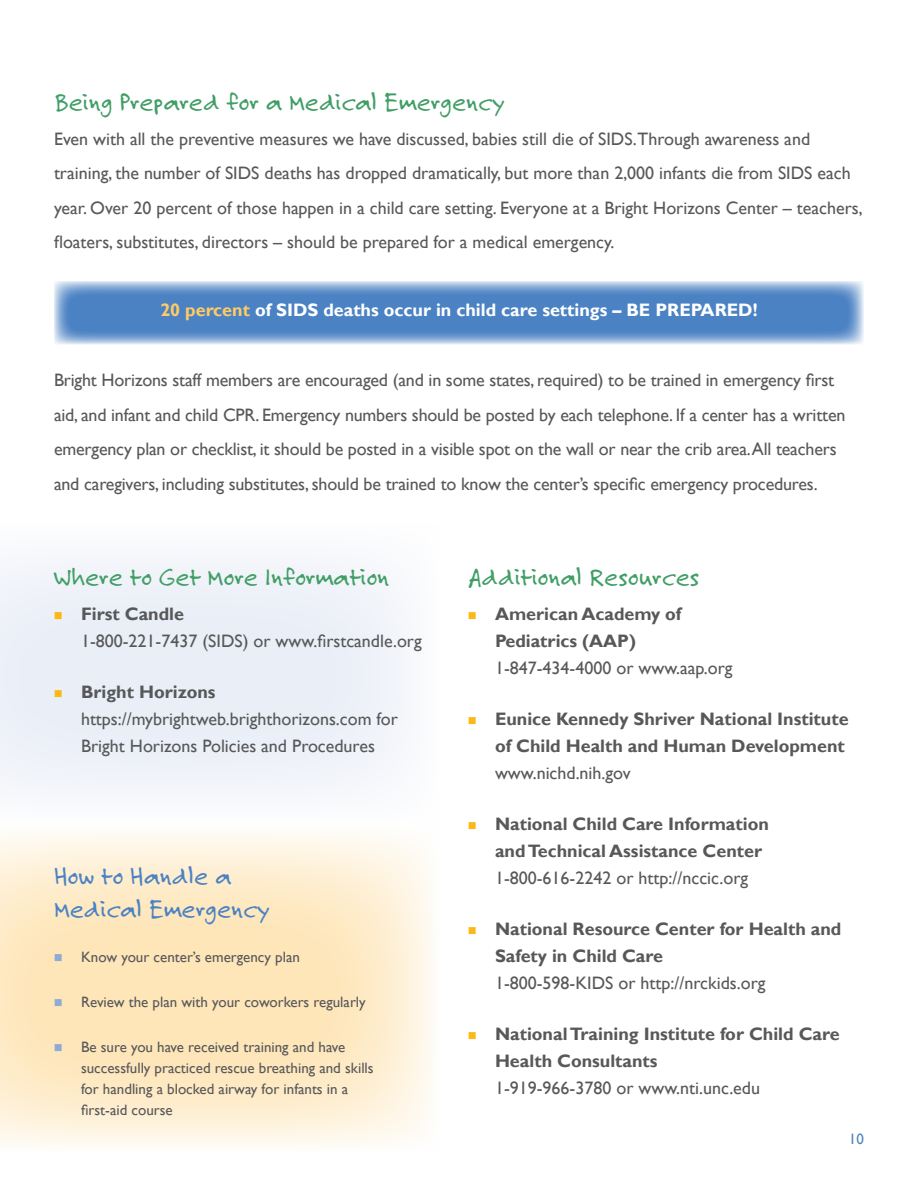
<style>
.page{position:relative;width:918px;height:1188px;background:#fff}
.page>*{position:absolute;margin:0;border:0;box-sizing:border-box;transform-origin:0 0}
.t1{font:27px "Felt Tip Roman";color:#419e66}
.t2{font:27px/32.4px "Felt Tip Roman";color:#4b82c3}
.t3{font:18px/34.5px "Gill Sans";color:#57585a}
.t4{font:700 18px/27px "Gill Sans";color:#57585a}
.t5{font:700 18px "Gill Sans";color:#fff}
.t6{font:15px/21px "Gill Sans";color:#57585a}
.t7{font:15px "Gill Sans";color:#4d83c3}
.s1{color:#fecb64}
</style>
<div class="page">
<div style="left:0;top:523px;width:440px;height:301px;background:#eaeef7"></div>
<svg style="left:54px;top:281px;width:810px;height:63px;background:#6695cc"></svg>
<svg style="left:0;top:833px;width:432px;height:313px;background:#feeccc"></svg>
<svg style="left:55px;top:954px;width:7px;height:7px"></svg>
<svg style="left:55px;top:999px;width:7px;height:7px"></svg>
<svg style="left:55px;top:1044px;width:7px;height:7px"></svg>
<h1 class="t1" style="left:54px;top:86px;width:452px">Being Prepared for a Medical Emergency</h1>
<p class="t3" style="left:54px;top:122px;width:810px">Even with all the preventive measures we have discussed, babies still die of SIDS.Through awareness and training, the number of SIDS deaths has dropped dramatically, but more than 2,000 infants die from SIDS each year. Over 20 percent of those happen in a child care setting. Everyone at a Bright Horizons Center – teachers, floaters, substitutes, directors – should be prepared for a medical emergency.</p>
<p class="t5" style="left:160px;top:299px;width:599px"><span class="s1">20 percent</span> of SIDS deaths occur in child care settings – BE PREPARED!</p>
<p class="t3" style="left:54px;top:363px;width:793px">Bright Horizons staff members are encouraged (and in some states, required) to be trained in emergency first aid, and infant and child CPR. Emergency numbers should be posted by each telephone. If a center has a written emergency plan or checklist, it should be posted in a visible spot on the wall or near the crib area.All teachers and caregivers, including substitutes, should be trained to know the center’s specific emergency procedures.</p>
<h1 class="t1" style="left:54px;top:561px;width:337px">Where to Get More Information</h1>
<p class="t4" style="left:81px;top:600px;width:105px">First Candle</p>
<p class="t3" style="left:81px;top:624px;width:342px">1-800-221-7437 (SIDS) or www.firstcandle.org</p>
<p class="t4" style="left:81px;top:678px;width:136px">Bright Horizons</p>
<p class="t3" style="left:81px;top:705px;width:318px;line-height:27px">https://mybrightweb.brighthorizons.com for<br>Bright Horizons Policies and Procedures</p>
<h1 class="t2" style="left:54px;top:860px;width:217px">How to Handle a<br>Medical Emergency</h1>
<p class="t6" style="left:81px;top:946px;width:220px">Know your center’s emergency plan</p>
<p class="t6" style="left:81px;top:991px;width:286px">Review the plan with your coworkers regularly</p>
<p class="t6" style="left:81px;top:1036px;width:294px">Be sure you have received training and have successfully practiced rescue breathing and skills for handling a blocked airway for infants in a first-aid course</p>
<h1 class="t1" style="left:468px;top:561px;width:233px">Additional Resources</h1>
<p class="t4" style="left:495px;top:600px;width:188px">American Academy of<br>Pediatrics (AAP)</p>
<p class="t3" style="left:495px;top:651px;width:239px">1-847-434-4000 or www.aap.org</p>
<p class="t4" style="left:495px;top:705px;width:355px">Eunice Kennedy Shriver National Institute of Child Health and Human Development</p>
<p class="t3" style="left:495px;top:756px;width:137px">www.nichd.nih.gov</p>
<p class="t4" style="left:495px;top:810px;width:275px">National Child Care Information and Technical Assistance Center</p>
<p class="t3" style="left:495px;top:861px;width:255px">1-800-616-2242 or http://nccic.org</p>
<p class="t4" style="left:495px;top:915px;width:348px">National Resource Center for Health and<br>Safety in Child Care</p>
<p class="t3" style="left:495px;top:966px;width:272px">1-800-598-KIDS or http://nrckids.org</p>
<p class="t4" style="left:495px;top:1020px;width:346px">National Training Institute for Child Care<br>Health Consultants</p>
<p class="t3" style="left:495px;top:1071px;width:267px">1-919-966-3780 or www.nti.unc.edu</p>
<p class="t7" style="left:849px;top:1131px;width:16px">10</p>
</div>
